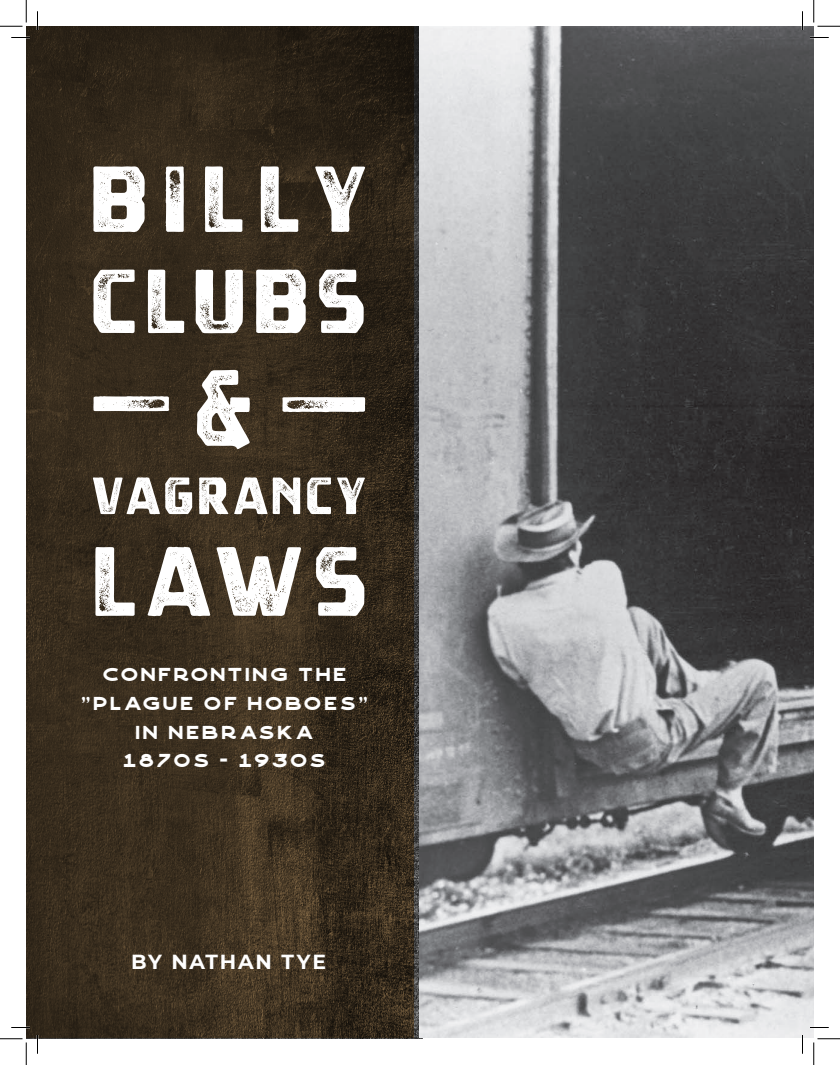
<style>
.page{position:relative;width:840px;height:1065px;background:#fff}
.page>*{position:absolute;margin:0;border:0;box-sizing:border-box;transform-origin:0 0}
.t1{font:108.5px "Tradesmith Stamp";color:#fff}
.t2{font:98.38px "Tradesmith Stamp";color:#fff}
.t3{font:93.75px "Tradesmith Stamp";letter-spacing:.135em;color:#fff}
.t4{font:90.75px "Tradesmith Stamp";letter-spacing:.085em;color:#fff}
.t5{font:52.38px "Tradesmith Stamp";letter-spacing:.07em;color:#fff}
.Article_Author{font:700 20.38px "Montserrat";letter-spacing:.09em;color:#fff}
.t6{font:18.75px/28.8px "Crafter";letter-spacing:.16em;color:#fff;text-align:center}
</style>
<div class="page">
<img style="left:420px;top:26px;width:394px;height:1011px">
<svg style="left:26px;top:26px;width:388px;height:1011px;background:#372b1d"></svg>
<svg style="left:282px;top:397px;width:83px;height:15px"></svg>
<svg style="left:93px;top:396px;width:76px;height:15px"></svg>
<svg style="left:11px;top:37px;width:19px;height:1px"></svg>
<svg style="left:810px;top:37px;width:19px;height:1px"></svg>
<svg style="left:11px;top:1027px;width:19px;height:1px"></svg>
<svg style="left:810px;top:1027px;width:19px;height:1px"></svg>
<svg style="left:37px;top:11px;width:1px;height:19px"></svg>
<svg style="left:37px;top:1035px;width:1px;height:19px"></svg>
<svg style="left:802px;top:11px;width:1px;height:19px"></svg>
<svg style="left:802px;top:1035px;width:1px;height:19px"></svg>
<svg style="left:0;top:0;width:27px;height:27px"></svg>
<svg style="left:0;top:1039px;width:27px;height:26px"></svg>
<svg style="left:814px;top:0;width:26px;height:27px"></svg>
<svg style="left:814px;top:1039px;width:26px;height:26px"></svg>
<p class="t3" style="left:91px;top:154px;width:277px">BILLY</p>
<p class="t4" style="left:91px;top:258px;width:277px">CLUBS</p>
<p class="t1" style="left:194px;top:356px;width:61px">&amp;</p>
<p class="t5" style="left:93px;top:471px;width:275px">VAGRANCY</p>
<p class="t2" style="left:92px;top:534px;width:276px">LAWS</p>
<p class="t6" style="left:81px;top:660px;width:288px">CONFRONTING THE “PLAGUE OF HOBOES“<br>IN NEBRASKA<br>1870S - 1930S</p>
<p class="Article_Author" style="left:131px;top:947px;width:196px">BY NATHAN TYE</p>
</div>
